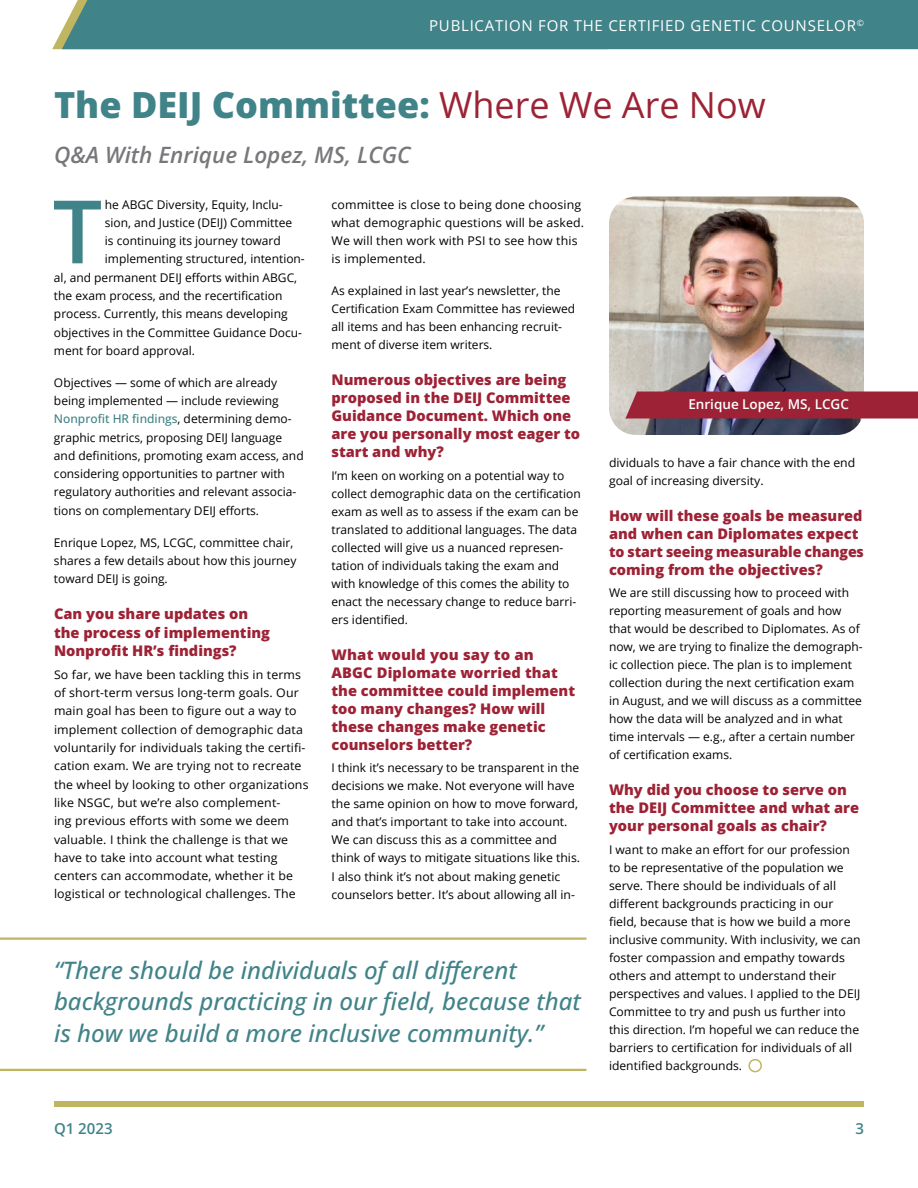
<style>
.page{position:relative;width:918px;height:1188px;background:#fff}
.page>*{position:absolute;margin:0;border:0;box-sizing:border-box;transform-origin:0 0}
.t1{font:600 87.6px "Open Sans";color:#408389}
.t2{font:800 36px "Open Sans";color:#408389}
.t3{font:italic 500 24px/31.5px "Open Sans";color:#408389}
.t4{font:italic 600 22.5px "Open Sans";color:#77787b}
.t5{font:15px "Open Sans";letter-spacing:.05em;color:#fff}
.t6{font:600 15px "Open Sans";color:#408389}
.t7{font:800 14.7px/18px "Open Sans";color:#9d2235}
.t8{font:600 13.5px "Open Sans";color:#fff}
.t9{font:12px/18px "Open Sans";color:#000}
.s1{font-weight:400;color:#9d2235}
.s2{font-weight:500;color:#408389}
</style>
<div class="page">
<div style="left:54px;top:1101px;width:810px;height:6px;background:#c0b661"></div>
<div style="left:52px;top:0;width:866px;height:49px;background:#408389"></div>
<div style="left:748px;top:1059px;width:14px;height:13px;border:2px solid #c0b661;border-radius:50%"></div>
<img style="left:609px;top:196px;width:255px;height:239px">
<div style="left:625px;top:392px;width:293px;height:26px;background:#9d2235"></div>
<hr style="left:0;top:938px;width:586px;height:2px;background:#c0b661">
<hr style="left:0;top:1069px;width:586px;height:2px;background:#c0b661">
<p class="t5" style="left:429px;top:15px;width:436px">PUBLICATION FOR THE CERTIFIED GENETIC COUNSELOR<sup>©</sup></p>
<h2 class="t2" style="left:54px;top:80px;width:713px">The DEIJ Committee: <span class="s1">Where We Are Now</span></h2>
<h3 class="t4" style="left:54px;top:139px;width:358px">Q&amp;A With Enrique Lopez, MS, LCGC</h3>
<h1 class="t1" style="left:53px;top:172px;width:51px">T</h1>
<p class="t9" style="left:105px;top:196px;width:179px">he ABGC Diversity, Equity, Inclu-</p>
<p class="t9" style="left:105px;top:214px;width:189px">sion, and Justice (DEIJ) Committee</p>
<p class="t9" style="left:105px;top:232px;width:177px">is continuing its journey toward</p>
<p class="t9" style="left:105px;top:250px;width:201px">implementing structured, intention-</p>
<p class="t9" style="left:54px;top:268px;width:245px">al, and permanent DEIJ efforts within ABGC,</p>
<p class="t9" style="left:54px;top:286px;width:230px">the exam process, and the recertification</p>
<p class="t9" style="left:54px;top:305px;width:235px">process. Currently, this means developing</p>
<p class="t9" style="left:54px;top:323px;width:250px">objectives in the Committee Guidance Docu-</p>
<p class="t9" style="left:54px;top:341px;width:143px">ment for board approval.</p>
<p class="t9" style="left:54px;top:373px;width:251px">Objectives — some of which are already being implemented — include reviewing <span class="s2">Nonprofit HR findings</span>, determining demo&shy;graphic metrics, proposing DEIJ language and definitions, promoting exam access, and considering opportunities to partner with regulatory authorities and relevant associa&shy;tions on complementary DEIJ efforts.</p>
<p class="t9" style="left:54px;top:533px;width:244px">Enrique Lopez, MS, LCGC, committee chair, shares a few details about how this journey toward DEIJ is going.</p>
<p class="t7" style="left:54px;top:605px;width:218px">Can you share updates on the process of implementing<br>Nonprofit HR’s findings?</p>
<p class="t9" style="left:54px;top:665px;width:256px">So far, we have been tackling this in terms of short-term versus long-term goals. Our main goal has been to figure out a way to implement collection of demographic data voluntarily for individuals taking the certifi&shy;cation exam. We are trying not to recreate the wheel by looking to other organizations like NSGC, but we’re also complement-<br>ing previous efforts with some we deem valuable. I think the challenge is that we have to take into account what testing centers can accommodate, whether it be logistical or technological challenges. The</p>
<p class="t9" style="left:332px;top:196px;width:254px">committee is close to being done choosing what demographic questions will be asked.<br>We will then work with PSI to see how this is implemented.</p>
<p class="t9" style="left:332px;top:281px;width:245px">As explained in last year’s newsletter, the Certification Exam Committee has reviewed all items and has been enhancing recruit&shy;ment of diverse item writers.</p>
<p class="t7" style="left:332px;top:370px;width:250px">Numerous objectives are being proposed in the DEIJ Committee<br>Guidance Document. Which one are you personally most eager to start and why?</p>
<p class="t9" style="left:332px;top:466px;width:251px">I’m keen on working on a potential way to collect demographic data on the certification exam as well as to assess if the exam can be translated to additional languages. The data collected will give us a nuanced represen&shy;tation of individuals taking the exam and with knowledge of this comes the ability to enact the necessary change to reduce barri&shy;ers identified.</p>
<p class="t7" style="left:332px;top:645px;width:245px">What would you say to an<br>ABGC Diplomate worried that the committee could implement too many changes? How will these changes make genetic counselors better?</p>
<p class="t9" style="left:332px;top:759px;width:250px">I think it’s necessary to be transparent in the decisions we make. Not everyone will have the same opinion on how to move forward, and that’s important to take into account.<br>We can discuss this as a committee and think of ways to mitigate situations like this.<br>I also think it’s not about making genetic counselors better. It’s about allowing all in-</p>
<h3 class="t3" style="left:54px;top:953px;width:528px">“There should be individuals of all different backgrounds practicing in our field, because that is how we build a more inclusive community.”</h3>
<p class="t8" style="left:688px;top:395px;width:162px">Enrique Lopez, MS, LCGC</p>
<p class="t9" style="left:609px;top:453px;width:248px">dividuals to have a fair chance with the end goal of increasing diversity.</p>
<p class="t7" style="left:609px;top:506px;width:256px">How will these goals be measured and when can Diplomates expect to start seeing measurable changes coming from the objectives?</p>
<p class="t9" style="left:609px;top:583px;width:255px">We are still discussing how to proceed with reporting measurement of goals and how that would be described to Diplomates. As of now, we are trying to finalize the demograph&shy;ic collection piece. The plan is to implement collection during the next certification exam in August, and we will discuss as a committee how the data will be analyzed and in what time intervals — e.g., after a certain number of certification exams.</p>
<p class="t7" style="left:609px;top:780px;width:252px">Why did you choose to serve on the DEIJ Committee and what are your personal goals as chair?</p>
<p class="t9" style="left:609px;top:840px;width:253px">I want to make an effort for our profession to be representative of the population we serve. There should be individuals of all different backgrounds practicing in our field, because that is how we build a more inclusive community. With inclusivity, we can foster compassion and empathy towards others and attempt to understand their perspectives and values. I applied to the DEIJ Committee to try and push us further into this direction. I’m hopeful we can reduce the barriers to certification for individuals of all identified backgrounds.</p>
<p class="t6" style="left:54px;top:1118px;width:60px">Q1 2023</p>
<p class="t6" style="left:855px;top:1118px;width:10px">3</p>
</div>
